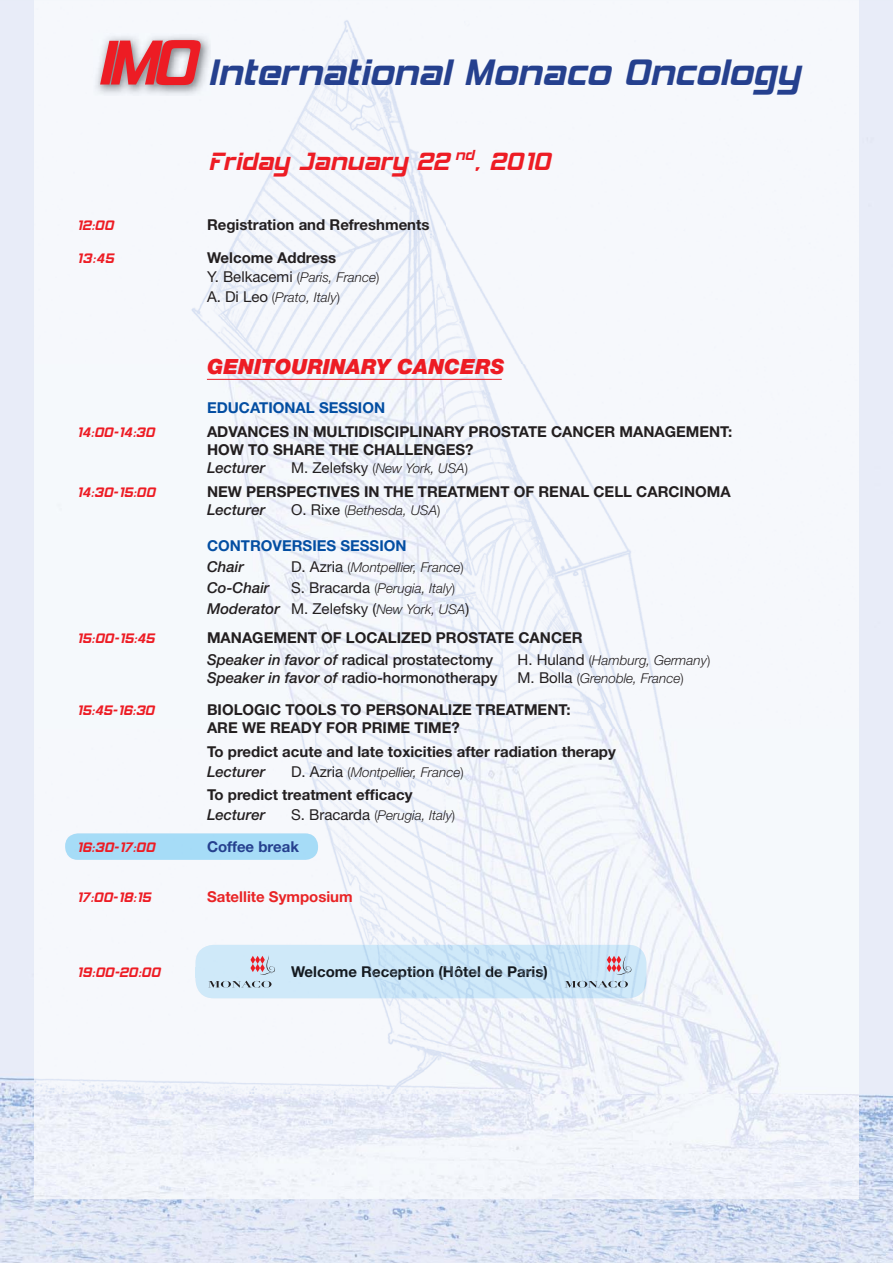
<style>
.page{position:relative;width:893px;height:1263px;background:#fff}
.page>*{position:absolute;margin:0;border:0;box-sizing:border-box;transform-origin:0 0}
.t1{font:44.1px "Hemi Head 426";color:#25408e}
.t2{font:30px "Hemi Head 426";color:#ed1c24}
.t3{font:italic 900 21px "Helvetica Neue LT";color:#ed1c24}
.t4{font:16.5px "Hemi Head 426";color:#ed1c24}
.t5{font:700 15px/18px "Helvetica Neue LT";color:#231f20}
.t6{font:italic 500 15px "Helvetica Neue LT";color:#231f20}
.t7{font:700 15px "Helvetica Neue LT";color:#034ea2}
.t8{font:500 15px "Helvetica Neue LT";color:#231f20}
.t9{font:15px "Helvetica Neue LT";color:#231f20}
.t10{font:700 15px "Helvetica Neue LT";color:#151a20}
.t11{font:700 15px "Helvetica Neue LT";color:#e92426}
.t12{font:700 15px "Helvetica Neue LT";color:#25408e}
.t13{font:italic 300 13.5px/19.5px "Helvetica Neue LT";color:#231f20}
.s1{font-weight:400;font-style:normal;font-size:15px}
.s2{font-style:normal}
.s3{font-weight:500;font-style:italic}
.s4{font-weight:300;font-style:italic;font-size:13.5px}
.s5{font-weight:500}
.s6{font-style:italic}
.s7{color:#11171f}
.s8{color:#0d151f}
.s9{color:#0f161f}
</style>
<div class="page">
<img style="left:0;top:0;width:52px;height:1263px">
<img style="left:841px;top:0;width:52px;height:1263px">
<img style="left:52px;top:1199px;width:789px;height:64px">
<img style="left:34px;top:0;width:825px;height:1199px">
<img style="left:79px;top:967px;width:117px;height:10px">
<img style="left:65px;top:833px;width:253px;height:27px;border-radius:13px">
<img style="left:196px;top:945px;width:450px;height:53px">
<img style="left:291px;top:966px;width:256px;height:14px">
<svg style="left:196px;top:956px;width:79px;height:32px;background:#c7d4e3"></svg>
<svg style="left:565px;top:981px;width:63px;height:7px"></svg>
<svg style="left:607px;top:956px;width:24px;height:19px"></svg>
<img style="left:94px;top:34px;width:116px;height:61px">
<svg style="left:100px;top:40px;width:101px;height:45px;background:#dd5d64"></svg>
<hr style="left:207px;top:379px;width:295px;height:1px;background:#ed1c24">
<h1 class="t1" style="left:208px;top:54px;width:594px">International Monaco Oncology</h1>
<h2 class="t2" style="left:208px;top:149px;width:344px">Friday January 22 <sup>nd</sup>, 2010</h2>
<p class="t4" style="left:76px;top:219px;width:39px">12:00</p>
<p class="t5" style="left:207px;top:218px;width:224px">Registration and Refreshments</p>
<p class="t4" style="left:76px;top:251px;width:39px">13:45</p>
<p class="t5" style="left:207px;top:250px;width:131px">Welcome Address</p>
<p class="t13" style="left:207px;top:269px;width:174px"><span class="s1">Y. Belkacemi</span> <span class="s2">(</span>Paris, France<span class="s2">)<br></span><span class="s1">A. Di Leo</span> <span class="s2">(</span>Prato, Italy<span class="s2">)</span></p>
<h3 class="t3" style="left:207px;top:359px;width:299px">GENITOURINARY CANCERS</h3>
<p class="t7" style="left:207px;top:403px;width:180px">EDUCATIONAL SESSION</p>
<p class="t4" style="left:76px;top:426px;width:80px">14:00-14:30</p>
<p class="t5" style="left:207px;top:425px;width:527px">ADVANCES IN MULTIDISCIPLINARY PROSTATE CANCER MANAGEMENT:<br>HOW TO SHARE THE CHALLENGES?</p>
<p class="t6" style="left:207px;top:463px;width:60px">Lecturer</p>
<p class="t13" style="left:291px;top:461px;width:178px"><span class="s1">M. Zelefsky</span> <span class="s2">(</span>New York, USA<span class="s2">)</span></p>
<p class="t4" style="left:76px;top:486px;width:80px">14:30-15:00</p>
<p class="t5" style="left:207px;top:485px;width:525px">NEW PERSPECTIVES IN THE TREATMENT OF RENAL CELL CARCINOMA</p>
<p class="t6" style="left:207px;top:505px;width:60px">Lecturer</p>
<p class="t13" style="left:291px;top:503px;width:151px"><span class="s1">O. Rixe</span> <span class="s2">(</span>Bethesda, USA<span class="s2">)</span></p>
<p class="t7" style="left:207px;top:541px;width:201px">CONTROVERSIES SESSION</p>
<p class="t6" style="left:207px;top:562px;width:38px">Chair</p>
<p class="t13" style="left:291px;top:560px;width:174px"><span class="s1">D. Azria</span> <span class="s2">(</span>Montpellier, France<span class="s2">)</span></p>
<p class="t6" style="left:207px;top:583px;width:64px">Co-Chair</p>
<p class="t13" style="left:291px;top:581px;width:166px"><span class="s1">S. Bracarda</span> <span class="s2">(</span>Perugia, Italy<span class="s2">)</span></p>
<p class="t9" style="left:207px;top:604px;width:264px"><span class="s3">Moderator</span> M. Zelefsky (<span class="s4">New York, USA</span>)</p>
<p class="t4" style="left:76px;top:631px;width:80px">15:00-15:45</p>
<p class="t5" style="left:207px;top:628px;width:377px;line-height:22.2px">MANAGEMENT OF LOCALIZED PROSTATE CANCER<br><span class="s3">Speaker in favor of</span> <span class="s5">radical prostatectomy</span></p>
<p class="t13" style="left:517px;top:652px;width:194px"><span class="s1">H. Huland</span> <span class="s2">(</span>Hamburg, Germany<span class="s2">)</span></p>
<p class="t8" style="left:207px;top:672px;width:292px"><span class="s6">Speaker in favor of</span> radio-hormonotherapy</p>
<p class="t13" style="left:517px;top:670px;width:168px"><span class="s1">M. Bolla</span> <span class="s2">(</span>Grenoble, France<span class="s2">)</span></p>
<p class="t4" style="left:76px;top:704px;width:79px">15:45-16:30</p>
<p class="t5" style="left:207px;top:703px;width:365px">BIOLOGIC TOOLS TO PERSONALIZE TREATMENT:<br>ARE WE READY FOR PRIME TIME?</p>
<p class="t5" style="left:207px;top:745px;width:410px">To predict acute and late toxicities after radiation therapy</p>
<p class="t6" style="left:207px;top:766px;width:60px">Lecturer</p>
<p class="t13" style="left:291px;top:764px;width:174px"><span class="s1">D. Azria</span> <span class="s2">(</span>Montpellier, France<span class="s2">)</span></p>
<p class="t5" style="left:207px;top:788px;width:207px">To predict treatment efficacy</p>
<p class="t6" style="left:207px;top:809px;width:60px">Lecturer</p>
<p class="t13" style="left:291px;top:807px;width:166px"><span class="s1">S. Bracarda</span> <span class="s2">(</span>Perugia, Italy<span class="s2">)</span></p>
<p class="t4" style="left:76px;top:841px;width:80px">16:30-17:00</p>
<p class="t12" style="left:207px;top:842px;width:93px">Coffee break</p>
<p class="t4" style="left:76px;top:890px;width:76px">17:00-18:15</p>
<p class="t11" style="left:207px;top:891px;width:147px">Satellite Symposium</p>
<p class="t4" style="left:76px;top:965px;width:85px">19:00-20:00</p>
<p class="t10" style="left:291px;top:966px;width:258px">Welcome Receptio<span class="s7">n</span> (Hôt<span class="s8">el</span> d<span class="s9">e</span> Paris)</p>
</div>
